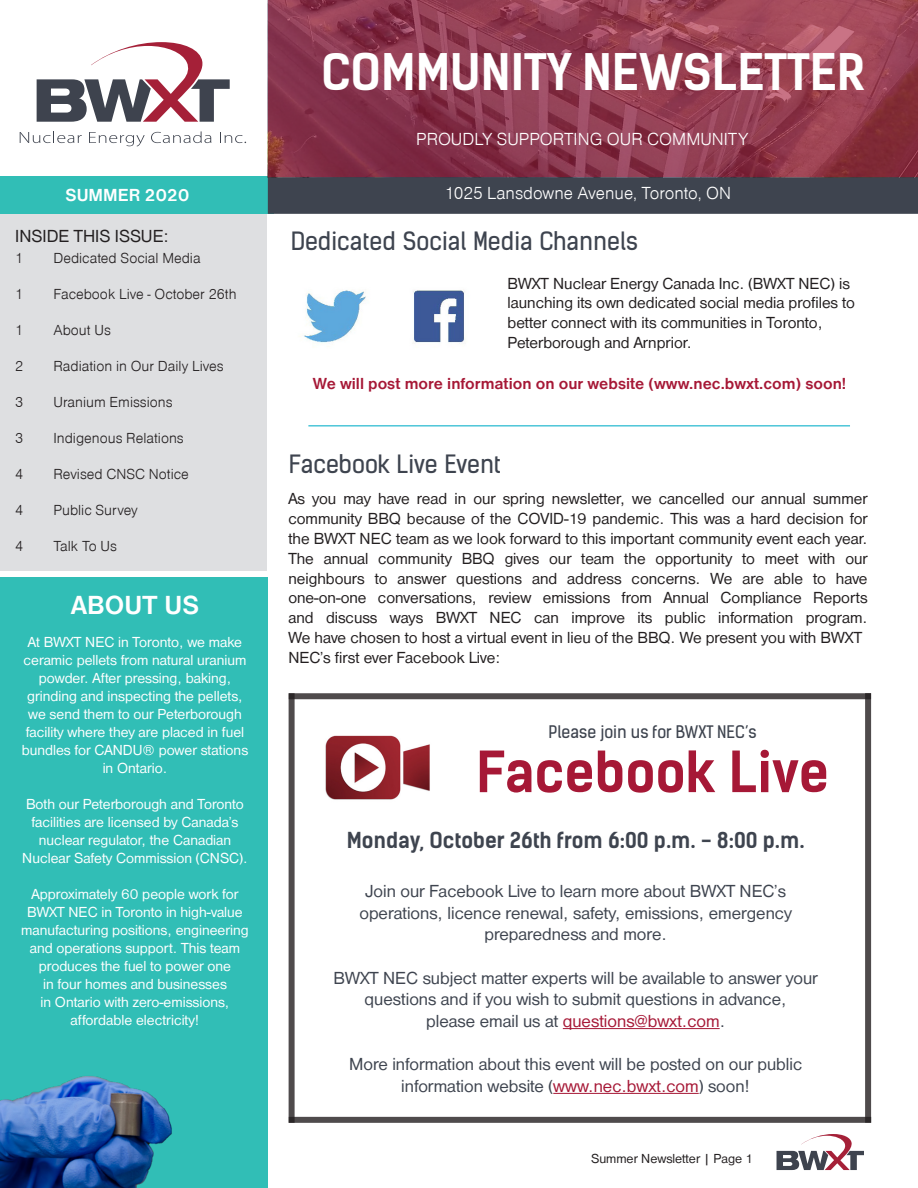
<style>
.page{position:relative;width:918px;height:1188px;background:#fff}
.page>*{position:absolute;margin:0;border:0;box-sizing:border-box;transform-origin:0 0}
.t1{font:700 54px "Kelson Sans";color:#a61836}
.t2{font:48px "Kelson Sans Bold BG";color:#fff}
.t3{font:700 27px "Nimbus San D";color:#fff}
.t4{font:24px "Kelson Sans Regular BG";color:#3e444f}
.t5{font:700 21px "Kelson Sans";color:#3e444f}
.t6{font:18px/21.6px "Nimbus San D";color:#3e444f;text-align:center}
.t7{font:18px "Nimbus San D Ligh";color:#fff}
.t8{font:18px "Nimbus San D";color:#a61836}
.t9{font:18px "Nimbus San D";color:#231f20}
.t10{font:700 18px "Nimbus San D";color:#fff}
.t11{font:16.5px/19.8px "Nimbus San D";color:#231f20}
.t12{font:700 16.5px "Nimbus San D";color:#a61836}
.t13{font:16.5px "Kelson Sans";color:#3e444f}
.t14{font:15px/18px "Nimbus San D";color:#fff;text-align:center}
.t15{font:15px "Nimbus San D Ligh";color:#231f20}
.t16{font:13.5px "Nimbus San D";color:#231f20}
.s1{color:#3e444f}
.s2{color:#a61836}
</style>
<div class="page">
<svg style="left:777px;top:1134px;width:87px;height:36px"></svg>
<div style="left:0;top:578px;width:268px;height:610px;background:#31beb6"></div>
<div style="left:0;top:177px;width:274px;height:37px;background:#31beb6"></div>
<div style="left:268px;top:177px;width:650px;height:37px;background:#3e444f"></div>
<svg style="left:37px;top:42px;width:193px;height:80px"></svg>
<svg style="left:20px;top:131px;width:62px;height:12px"></svg>
<svg style="left:89px;top:132px;width:56px;height:15px"></svg>
<svg style="left:151px;top:131px;width:60px;height:12px"></svg>
<svg style="left:220px;top:132px;width:26px;height:11px"></svg>
<div style="left:0;top:214px;width:267px;height:356px;background:#dedfe1"></div>
<img style="left:268px;top:0;width:650px;height:177px">
<img style="left:0;top:1076px;width:172px;height:112px">
<hr style="left:563px;top:1028px;width:157px;height:1px;background:#a61836">
<hr style="left:553px;top:1093px;width:146px;height:1px;background:#a61836">
<img style="left:325px;top:735px;width:105px;height:65px">
<div style="left:289px;top:693px;width:582px;height:6px;background:#4f4b4c"></div>
<div style="left:289px;top:1117px;width:582px;height:6px;background:#4f4b4c"></div>
<div style="left:289px;top:693px;width:6px;height:430px;background:#4f4b4c"></div>
<div style="left:865px;top:693px;width:6px;height:430px;background:#4f4b4c"></div>
<img style="left:303px;top:290px;width:162px;height:54px">
<hr style="left:308px;top:425px;width:542px;height:2px;background:#4cc5d8">
<p class="t10" style="left:66px;top:185px;width:125px">SUMMER 2020</p>
<p class="t9" style="left:15px;top:226px;width:155px">INSIDE THIS ISSUE:</p>
<p class="t15" style="left:15px;top:250px;width:10px">1</p>
<p class="t15" style="left:53px;top:250px;width:149px">Dedicated Social Media</p>
<p class="t15" style="left:15px;top:286px;width:10px">1</p>
<p class="t15" style="left:53px;top:286px;width:185px">Facebook Live - October 26th</p>
<p class="t15" style="left:15px;top:322px;width:10px">1</p>
<p class="t15" style="left:53px;top:322px;width:59px">About Us</p>
<p class="t15" style="left:15px;top:358px;width:10px">2</p>
<p class="t15" style="left:53px;top:358px;width:172px">Radiation in Our Daily Lives</p>
<p class="t15" style="left:15px;top:394px;width:10px">3</p>
<p class="t15" style="left:53px;top:394px;width:121px">Uranium Emissions</p>
<p class="t15" style="left:15px;top:430px;width:10px">3</p>
<p class="t15" style="left:53px;top:430px;width:132px">Indigenous Relations</p>
<p class="t15" style="left:15px;top:466px;width:10px">4</p>
<p class="t15" style="left:53px;top:466px;width:137px">Revised CNSC Notice</p>
<p class="t15" style="left:15px;top:502px;width:10px">4</p>
<p class="t15" style="left:53px;top:502px;width:86px">Public Survey</p>
<p class="t15" style="left:15px;top:538px;width:10px">4</p>
<p class="t15" style="left:53px;top:538px;width:65px">Talk To Us</p>
<p class="t3" style="left:71px;top:590px;width:130px">ABOUT US</p>
<p class="t14" style="left:22px;top:633px;width:228px">At BWXT NEC in Toronto, we make ceramic pellets from natural uranium powder. After pressing, baking, grinding and inspecting the pellets, we send them to our Peterborough facility where they are placed in fuel bundles for CANDU® power stations in Ontario.</p>
<p class="t14" style="left:22px;top:795px;width:227px">Both our Peterborough and Toronto facilities are licensed by Canada’s nuclear regulator, the Canadian Nuclear Safety Commission (CNSC).</p>
<p class="t14" style="left:21px;top:885px;width:229px">Approximately 60 people work for<br>BWXT NEC in Toronto in high-value manufacturing positions, engineering and operations support. This team produces the fuel to power one<br>in four homes and businesses<br>in Ontario with zero-emissions, affordable electricity!</p>
<p class="t2" style="left:321px;top:43px;width:546px">COMMUNITY NEWSLETTER</p>
<p class="t7" style="left:416px;top:129px;width:334px">PROUDLY SUPPORTING OUR COMMUNITY</p>
<p class="t7" style="left:445px;top:183px;width:288px">1025 Lansdowne Avenue, Toronto, ON</p>
<p class="t4" style="left:291px;top:226px;width:349px">Dedicated Social Media Channels</p>
<p class="t11" style="left:508px;top:273px;width:349px">BWXT Nuclear Energy Canada Inc. (BWXT NEC) is launching its own dedicated social media profiles to better connect with its communities in Toronto,</p>
<p class="t11" style="left:508px;top:333px;width:186px">Peterborough and Arnprior.</p>
<p class="t12" style="left:313px;top:375px;width:535px">We will post more information on our website (www.nec.bwxt.com) soon!</p>
<p class="t4" style="left:289px;top:450px;width:214px">Facebook Live Event</p>
<p class="t11" style="left:288px;top:489px;width:581px;text-align:justify">As you may have read in our spring newsletter, we cancelled our annual summer community BBQ because of the COVID-19 pandemic. This was a hard decision for the BWXT NEC team as we look forward to this important community event each year.</p>
<p class="t11" style="left:288px;top:549px;width:581px">The annual community BBQ gives our team the opportunity to meet with our neighbours to answer questions and address concerns. We are able to have</p>
<p class="t11" style="left:288px;top:588px;width:581px">one-on-one conversations, review emissions from Annual Compliance Reports and discuss ways BWXT NEC can improve its public information program.</p>
<p class="t11" style="left:288px;top:628px;width:575px">We have chosen to host a virtual event in lieu of the BBQ. We present you with BWXT<br>NEC’s first ever Facebook Live:</p>
<p class="t13" style="left:549px;top:722px;width:209px">Please join us for BWXT NEC’s</p>
<p class="t1" style="left:476px;top:739px;width:354px">Facebook Live</p>
<p class="t5" style="left:347px;top:827px;width:459px">Monday, October 26th from 6:00 p.m. - 8:00 p.m.</p>
<p class="t6" style="left:365px;top:881px;width:422px">Join our Facebook Live to learn more about BWXT NEC’s</p>
<p class="t6" style="left:359px;top:902px;width:434px">operations, licence renewal, safety, emissions, emergency</p>
<p class="t6" style="left:484px;top:924px;width:184px">preparedness and more.</p>
<p class="t6" style="left:334px;top:967px;width:486px">BWXT NEC subject matter experts will be available to answer your questions and if you wish to submit questions in advance,</p>
<p class="t8" style="left:426px;top:1011px;width:300px"><span class="s1">please email us at</span> questions@bwxt.com<span class="s1">.</span></p>
<p class="t6" style="left:349px;top:1053px;width:455px">More information about this event will be posted on our public</p>
<p class="t6" style="left:401px;top:1075px;width:350px">information website (<span class="s2">www.nec.bwxt.com</span>) soon!</p>
<p class="t16" style="left:591px;top:1151px;width:164px">Summer Newsletter | Page 1</p>
</div>
